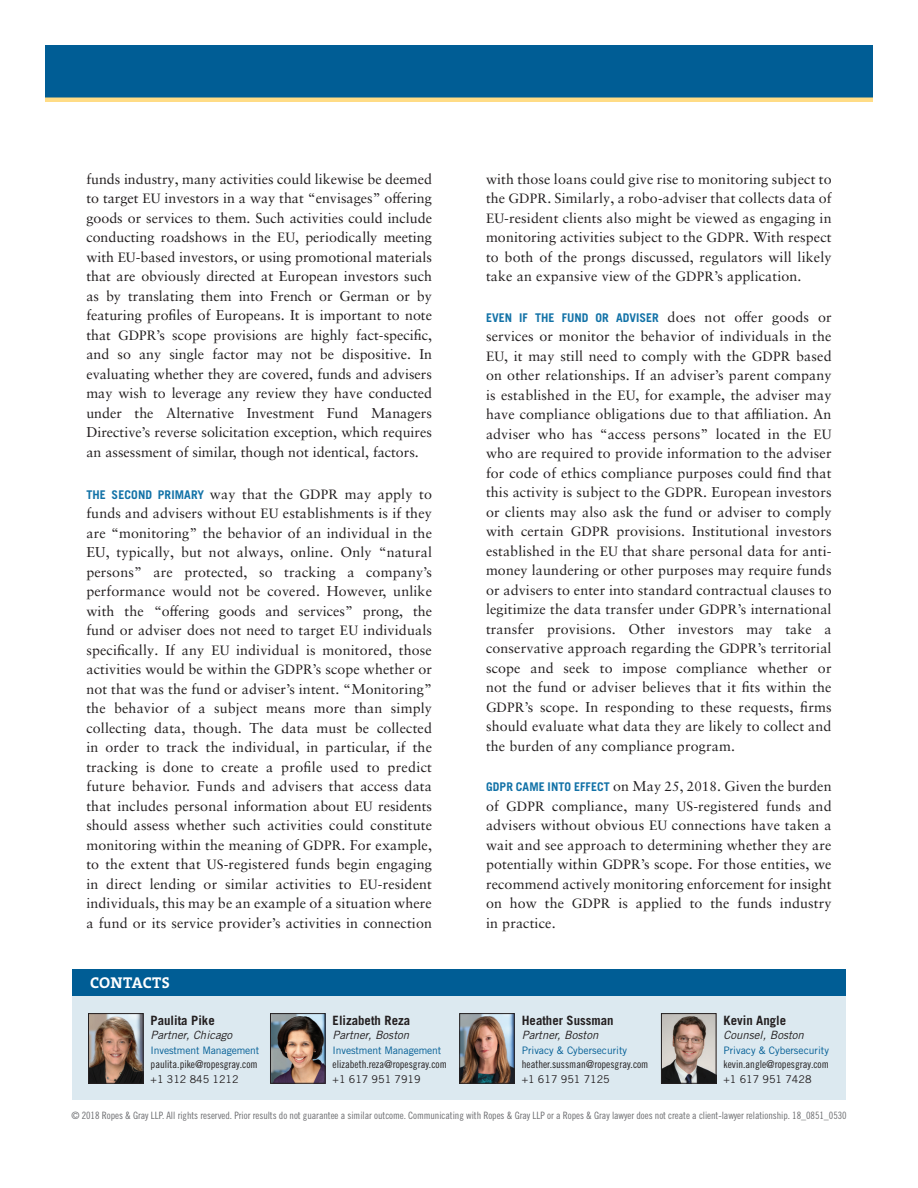
<style>
.page{position:relative;width:918px;height:1188px;background:#fff}
.page>*{position:absolute;margin:0;border:0;box-sizing:border-box;transform-origin:0 0}
.BOX_HED_ko__TS_B_10{font:700 15.75px "The Serif B W7";letter-spacing:.005em;color:#fff}
.MP_HED_1__TG_B2_11{font:14.25px/19.5px "Sabon LT Pro";letter-spacing:.01em;color:#231f20;text-align:justify}
.CONTACTS_NAME__TG_B{font:700 12.9px "Trade Gothic LT Pro";color:#231f20}
.MP_HED_1__TG_B2_11-2{font:700 12px "Trade Gothic LT Pro";color:#1272a7}
.CONTACTS_TITLE_CITY{font:italic 11.4px "Trade Gothic LT Pro";color:#231f20}
.CONTACTS_EMAIL__TG_8{font:10.65px "Trade Gothic LT Pro Cn 18";color:#231f20}
.CONTACTS_PHONE__TG_7{font:10.65px "Trade Gothic LT Pro";color:#231f20}
.CONTACTS_TITLE_CITY-2{font:10.35px "Trade Gothic LT Pro";letter-spacing:-.005em;color:#005d95}
.FURNITURE_COPYRIGHT{font:10.2px "Trade Gothic LT Pro Cn 18";letter-spacing:-.005em;color:#6c6d70}
.s1{font-size:13.5px}
.s2{font-family:"Trade Gothic LT Pro";font-weight:700;font-size:12px;color:#1272a7}
.s3{font-family:"Sabon LT Pro";font-weight:400;font-size:14.25px;color:#231f20}
</style>
<div class="page">
<div style="left:45px;top:45px;width:828px;height:54px;background:#005d95"></div>
<hr style="left:45px;top:98px;width:828px;height:4px;background:#ffdc86">
<div style="left:72px;top:985px;width:774px;height:115px;background:#dce9f0"></div>
<img style="left:90px;top:1015px;width:51px;height:67px">
<div style="left:88px;top:1013px;width:55px;height:71px;border:1px solid #231f20"></div>
<div style="left:72px;top:969px;width:774px;height:27px;background:#005d95"></div>
<img style="left:272px;top:1015px;width:51px;height:67px">
<div style="left:270px;top:1013px;width:55px;height:71px;border:1px solid #231f20"></div>
<img style="left:461px;top:1015px;width:52px;height:67px">
<div style="left:459px;top:1013px;width:56px;height:71px;border:1px solid #231f20"></div>
<img style="left:663px;top:1015px;width:51px;height:67px">
<div style="left:661px;top:1013px;width:55px;height:71px;border:1px solid #231f20"></div>
<p class="MP_HED_1__TG_B2_11" style="left:86px;top:169px;width:347px">funds industry, many activities could likewise be deemed to target <span class="s1">EU</span> investors in a way that “envisages” offering goods or services to them. Such activities could include conducting roadshows in the <span class="s1">EU</span>, periodically meeting with <span class="s1">EU</span>-based investors, or using promotional materials that are obviously directed at European investors such as by translating them into French or German or by featuring profiles of Europeans. It is important to note that <span class="s1">GDPR</span>’s scope provisions are highly fact-specific, and so any single factor may not be dispositive. In evaluating whether they are covered, funds and advisers may wish to leverage any review they have conducted under the Alternative Investment Fund Managers Directive’s reverse solicitation exception, which requires an assessment of similar, though not identical, factors.</p>
<p class="MP_HED_1__TG_B2_11" style="left:86px;top:484px;width:347px"><span class="s2">THE SECOND PRIMARY</span> way that the <span class="s1">GDPR</span> may apply to funds and advisers without <span class="s1">EU</span> establishments is if they are “monitoring” the behavior of an individual in the EU, typically, but not always, online. Only “natural persons” are protected, so tracking a company’s performance would not be covered. However, unlike with the “offering goods and services” prong, the fund or adviser does not need to target <span class="s1">EU</span> individuals specifically. If any <span class="s1">EU</span> individual is monitored, those activities would be within the <span class="s1">GDPR</span>’s scope whether or not that was the fund or adviser’s intent. “Monitoring” the behavior of a subject means more than simply collecting data, though. The data must be collected in order to track the individual, in particular, if the tracking is done to create a profile used to predict future behavior. Funds and advisers that access data that includes personal information about <span class="s1">EU</span> residents should assess whether such activities could constitute monitoring within the meaning of <span class="s1">GDPR</span>. For example, to the extent that <span class="s1">US</span>-registered funds begin engaging in direct lending or similar activities to <span class="s1">EU</span>-resident individuals, this may be an example of a situation where a fund or its service provider’s activities in connection</p>
<p class="BOX_HED_ko__TS_B_10" style="left:90px;top:973px;width:81px">CONTACTS</p>
<p class="CONTACTS_NAME__TG_B" style="left:151px;top:1013px;width:66px">Paulita Pike</p>
<p class="CONTACTS_TITLE_CITY" style="left:151px;top:1028px;width:83px">Partner, Chicago</p>
<p class="CONTACTS_TITLE_CITY-2" style="left:151px;top:1044px;width:110px">Investment Management</p>
<p class="CONTACTS_EMAIL__TG_8" style="left:151px;top:1058px;width:109px">paulita.pike@ropesgray.com</p>
<p class="CONTACTS_PHONE__TG_7" style="left:151px;top:1073px;width:90px">+1 312 845 1212</p>
<p class="CONTACTS_NAME__TG_B" style="left:333px;top:1013px;width:79px">Elizabeth Reza</p>
<p class="CONTACTS_TITLE_CITY" style="left:333px;top:1028px;width:78px">Partner, Boston</p>
<p class="CONTACTS_TITLE_CITY-2" style="left:333px;top:1044px;width:110px">Investment Management</p>
<p class="CONTACTS_EMAIL__TG_8" style="left:333px;top:1058px;width:116px">elizabeth.reza@ropesgray.com</p>
<p class="CONTACTS_PHONE__TG_7" style="left:333px;top:1073px;width:90px">+1 617 951 7919</p>
<p class="MP_HED_1__TG_B2_11" style="left:486px;top:169px;width:347px">with those loans could give rise to monitoring subject to the <span class="s1">GDPR</span>. Similarly, a robo-adviser that collects data of <span class="s1">EU</span>-resident clients also might be viewed as engaging in monitoring activities subject to the <span class="s1">GDPR</span>. With respect to both of the prongs discussed, regulators will likely take an expansive view of the <span class="s1">GDPR</span>’s application.</p>
<p class="MP_HED_1__TG_B2_11-2" style="left:486px;top:310px;width:347px">EVEN IF THE FUND OR ADVISER <span class="s3">does not offer goods or</span></p>
<p class="MP_HED_1__TG_B2_11" style="left:486px;top:326px;width:347px">services or monitor the behavior of individuals in the <span class="s1">EU</span>, it may still need to comply with the <span class="s1">GDPR</span> based on other relationships. If an adviser’s parent company is established in the <span class="s1">EU</span>, for example, the adviser may have compliance obligations due to that affiliation. An adviser who has “access persons” located in the <span class="s1">EU </span>who are required to provide information to the adviser for code of ethics compliance purposes could find that this activity is subject to the <span class="s1">GDPR</span>. European investors or clients may also ask the fund or adviser to comply with certain <span class="s1">GDPR</span> provisions. Institutional investors established in the <span class="s1">EU</span> that share personal data for anti&shy;money laundering or other purposes may require funds or advisers to enter into standard contractual clauses to legitimize the data transfer under <span class="s1">GDPR</span>’s international transfer provisions. Other investors may take a conservative approach regarding the <span class="s1">GDPR</span>’s territorial scope and seek to impose compliance whether or not the fund or adviser believes that it fits within the <span class="s1">GDPR</span>’s scope. In responding to these requests, firms should evaluate what data they are likely to collect and the burden of any compliance program.</p>
<p class="MP_HED_1__TG_B2_11" style="left:486px;top:776px;width:347px"><span class="s2">GDPR CAME INTO EFFECT</span> on May <span class="s1">25, 2018</span>. Given the burden of <span class="s1">GDPR</span> compliance, many <span class="s1">US</span>-registered funds and advisers without obvious <span class="s1">EU</span> connections have taken a wait and see approach to determining whether they are potentially within <span class="s1">GDPR</span>’s scope. For those entities, we recommend actively monitoring enforcement for insight on how the <span class="s1">GDPR</span> is applied to the funds industry in practice.</p>
<p class="CONTACTS_NAME__TG_B" style="left:522px;top:1013px;width:93px">Heather Sussman</p>
<p class="CONTACTS_TITLE_CITY" style="left:522px;top:1028px;width:78px">Partner, Boston</p>
<p class="CONTACTS_TITLE_CITY-2" style="left:522px;top:1044px;width:107px">Privacy &amp; Cybersecurity</p>
<p class="CONTACTS_EMAIL__TG_8" style="left:522px;top:1058px;width:128px">heather.sussman@ropesgray.com</p>
<p class="CONTACTS_PHONE__TG_7" style="left:522px;top:1073px;width:90px">+1 617 951 7125</p>
<p class="CONTACTS_NAME__TG_B" style="left:724px;top:1013px;width:64px">Kevin Angle</p>
<p class="CONTACTS_TITLE_CITY" style="left:724px;top:1028px;width:82px">Counsel, Boston</p>
<p class="CONTACTS_TITLE_CITY-2" style="left:724px;top:1044px;width:107px">Privacy &amp; Cybersecurity</p>
<p class="CONTACTS_EMAIL__TG_8" style="left:724px;top:1058px;width:107px">kevin.angle@ropesgray.com</p>
<p class="CONTACTS_PHONE__TG_7" style="left:724px;top:1073px;width:90px">+1 617 951 7428</p>
<p class="FURNITURE_COPYRIGHT" style="left:71px;top:1109px;width:777px">© 2018 Ropes &amp; Gray LLP. All rights reserved. Prior results do not guarantee a similar outcome. Communicating with Ropes &amp; Gray LLP or a Ropes &amp; Gray lawyer does not create a client-lawyer relationship. 18_0851_0530</p>
</div>
